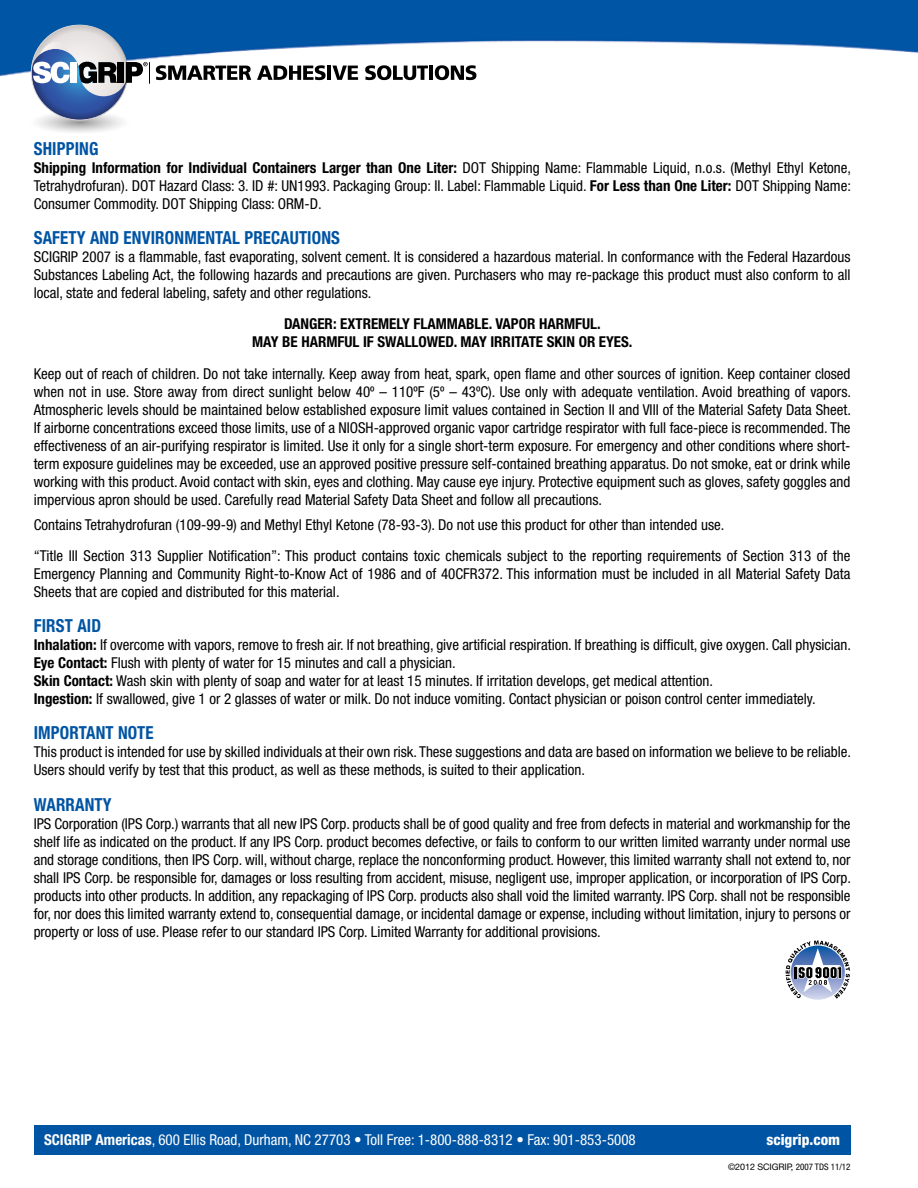
<style>
.page{position:relative;width:918px;height:1188px;background:#fff}
.page>*{position:absolute;margin:0;border:0;box-sizing:border-box;transform-origin:0 0}
.t1{font:700 condensed 18px "Helvetica Neue";letter-spacing:.01em;color:#0054a4;scale:.94 1}
.t2{font:condensed 15px/18px "Helvetica Neue";color:#000;text-align:justify}
.t3{font:700 condensed 15px/18px "Helvetica Neue";color:#000;text-align:center}
.t4{font:condensed 15px "Helvetica Neue";color:#fff}
.t5{font:800 condensed 15px "Helvetica Neue";color:#fff}
.t6{font:9px "Helvetica Neue LT";letter-spacing:-.01em;color:#000}
.s1{font-weight:700}
.s2{font-family:"Helvetica Neue";font-stretch:condensed}
</style>
<div class="page">
<img style="left:0;top:0;width:918px;height:81px">
<svg style="left:28px;top:25px;width:122px;height:107px"></svg>
<svg style="left:156px;top:65px;width:95px;height:15px"></svg>
<svg style="left:257px;top:65px;width:69px;height:15px"></svg>
<hr style="left:327px;top:66px;width:4px;height:14px;background:#000">
<svg style="left:332px;top:66px;width:26px;height:14px"></svg>
<svg style="left:365px;top:65px;width:63px;height:15px"></svg>
<hr style="left:429px;top:66px;width:4px;height:14px;background:#000">
<svg style="left:435px;top:65px;width:41px;height:15px"></svg>
<div style="left:34px;top:1125px;width:816px;height:29px;background:#0054a4"></div>
<svg style="left:786px;top:941px;width:64px;height:58px"></svg>
<p class="t1" style="left:34px;top:138px;width:70px">SHIPPING</p>
<p class="t2" style="left:34px;top:158px;width:819px"><span class="s1">Shipping Information for Individual Containers Larger than One Liter:</span> DOT Shipping Name: Flammable Liquid, n.o.s. (Methyl Ethyl Ketone, Tetrahydrofuran). DOT Hazard Class: 3. ID #: UN1993. Packaging Group: II. Label: Flammable Liquid. <span class="s1">For Less than One Liter:</span> DOT Shipping Name:<br>Consumer Commodity. DOT Shipping Class: ORM-D.</p>
<p class="t1" style="left:34px;top:227px;width:327px">SAFETY AND ENVIRONMENTAL PRECAUTIONS</p>
<p class="t2" style="left:34px;top:248px;width:818px">SCIGRIP 2007 is a flammable, fast evaporating, solvent cement. It is considered a hazardous material. In conformance with the Federal Hazardous Substances Labeling Act, the following hazards and precautions are given. Purchasers who may re-package this product must also conform to all local, state and federal labeling, safety and other regulations.</p>
<p class="t3" style="left:252px;top:315px;width:382px">DANGER: EXTREMELY FLAMMABLE. VAPOR HARMFUL.<br>MAY BE HARMFUL IF SWALLOWED. MAY IRRITATE SKIN OR EYES.</p>
<p class="t2" style="left:34px;top:365px;width:819px">Keep out of reach of children. Do not take internally. Keep away from heat, spark, open flame and other sources of ignition. Keep container closed when not in use. Store away from direct sunlight below 40º – 110ºF (5º – 43ºC). Use only with adequate ventilation. Avoid breathing of vapors.<br>Atmospheric levels should be maintained below established exposure limit values contained in Section II and VIII of the Material Safety Data Sheet.<br>If airborne concentrations exceed those limits, use of a NIOSH-approved organic vapor cartridge respirator with full face-piece is recommended. The effectiveness of an air-purifying respirator is limited. Use it only for a single short-term exposure. For emergency and other conditions where short&shy;term exposure guidelines may be exceeded, use an approved positive pressure self-contained breathing apparatus. Do not smoke, eat or drink while working with this product. Avoid contact with skin, eyes and clothing. May cause eye injury. Protective equipment such as gloves, safety goggles and impervious apron should be used. Carefully read Material Safety Data Sheet and follow all precautions.</p>
<p class="t2" style="left:34px;top:509px;width:818px;line-height:31.5px">Contains Tetrahydrofuran (109-99-9) and Methyl Ethyl Ketone (78-93-3). Do not use this product for other than intended use.<br>“Title III Section 313 Supplier Notification”: This product contains toxic chemicals subject to the reporting requirements of Section 313 of the</p>
<p class="t2" style="left:34px;top:565px;width:818px">Emergency Planning and Community Right-to-Know Act of 1986 and of 40CFR372. This information must be included in all Material Safety Data<br>Sheets that are copied and distributed for this material.</p>
<p class="t1" style="left:34px;top:615px;width:73px">FIRST AID</p>
<p class="t2" style="left:34px;top:636px;width:819px;text-align:left"><span class="s1">Inhalation:</span> If overcome with vapors, remove to fresh air. If not breathing, give artificial respiration. If breathing is difficult, give oxygen. Call physician.<br><span class="s1">Eye Contact:</span> Flush with plenty of water for 15 minutes and call a physician.<br><span class="s1">Skin Contact:</span> Wash skin with plenty of soap and water for at least 15 minutes. If irritation develops, get medical attention.<br><span class="s1">Ingestion:</span> If swallowed, give 1 or 2 glasses of water or milk. Do not induce vomiting. Contact physician or poison control center immediately.</p>
<p class="t1" style="left:34px;top:722px;width:129px">IMPORTANT NOTE</p>
<p class="t2" style="left:34px;top:743px;width:819px">This product is intended for use by skilled individuals at their own risk. These suggestions and data are based on information we believe to be reliable.<br>Users should verify by test that this product, as well as these methods, is suited to their application.</p>
<p class="t1" style="left:34px;top:793px;width:84px">WARRANTY</p>
<p class="t2" style="left:34px;top:814px;width:819px">IPS Corporation (IPS Corp.) warrants that all new IPS Corp. products shall be of good quality and free from defects in material and workmanship for the shelf life as indicated on the product. If any IPS Corp. product becomes defective, or fails to conform to our written limited warranty under normal use and storage conditions, then IPS Corp. will, without charge, replace the nonconforming product. However, this limited warranty shall not extend to, nor shall IPS Corp. be responsible for, damages or loss resulting from accident, misuse, negligent use, improper application, or incorporation of IPS Corp. products into other products. In addition, any repackaging of IPS Corp. products also shall void the limited warranty. IPS Corp. shall not be responsible for, nor does this limited warranty extend to, consequential damage, or incidental damage or expense, including without limitation, injury to persons or property or loss of use. Please refer to our standard IPS Corp. Limited Warranty for additional provisions.</p>
<p class="t4" style="left:44px;top:1131px;width:593px"><span class="s1">SCIGRIP Americas</span>, 600 Ellis Road, Durham, NC 27703 • Toll Free: 1-800-888-8312 • Fax: 901-853-5008</p>
<p class="t5" style="left:767px;top:1130px;width:75px">scigrip.com</p>
<p class="t6" style="left:728px;top:1162px;width:124px">©2012 SCIGRIP, <span class="s2">2007 TDS 11/12</span></p>
</div>
